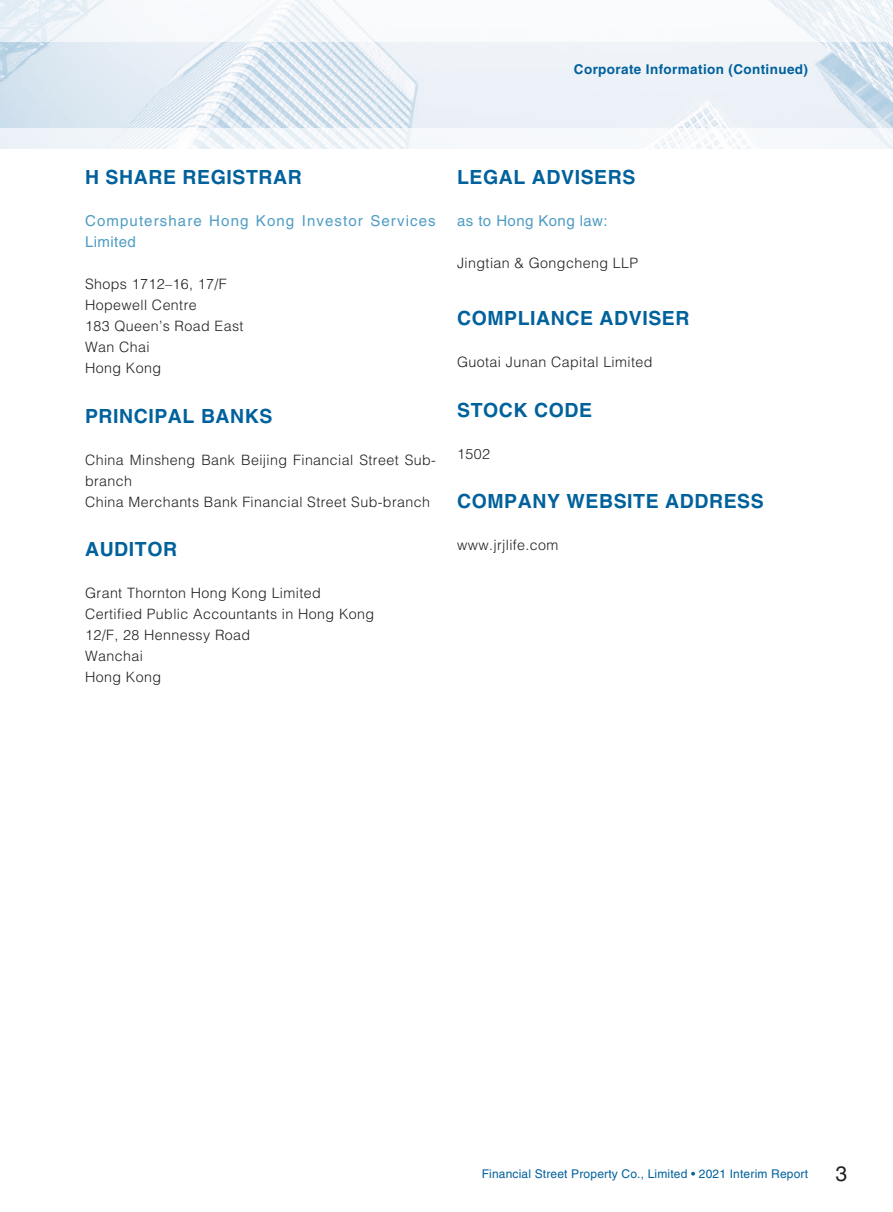
<style>
.page{position:relative;width:893px;height:1212px;background:#fff}
.page>*{position:absolute;margin:0;border:0;box-sizing:border-box;transform-origin:0 0}
.t1{font:21px "Helvetica LT Std";color:#231f20}
.t2{font:700 19.5px "Helvetica LT Std";letter-spacing:.03em;color:#00619c}
.t3{font:15px/21px "Helvetica LT Std";letter-spacing:.075em;color:#4f9dc4}
.t4{font:15px "Helvetica LT Std";letter-spacing:.03em;color:#4f9dc4}
.t5{font:300 14.25px/21px "Helvetica LT Std";letter-spacing:.03em;color:#231f20}
.t6{font:700 13.5px "Helvetica LT Std";letter-spacing:.03em;color:#00619c}
.t7{font:12px "Helvetica LT Std";letter-spacing:.015em;color:#00619c}
</style>
<div class="page">
<img style="left:0;top:0;width:893px;height:149px">
<img style="left:0;top:43px;width:893px;height:85px">
<p class="t6" style="left:574px;top:61px;width:236px">Corporate Information (Continued)</p>
<h2 class="t2" style="left:85px;top:165px;width:218px">H SHARE REGISTRAR</h2>
<p class="t3" style="left:85px;top:210px;width:352px">Computershare Hong Kong Investor Services<br>Limited</p>
<p class="t5" style="left:85px;top:273px;width:160px">Shops 1712–16, 17/F<br>Hopewell Centre<br>183 Queen’s Road East<br>Wan Chai<br>Hong Kong</p>
<h2 class="t2" style="left:85px;top:404px;width:189px">PRINCIPAL BANKS</h2>
<p class="t5" style="left:85px;top:449px;width:352px">China Minsheng Bank Beijing Financial Street Sub&shy;branch<br>China Merchants Bank Financial Street Sub-branch</p>
<h2 class="t2" style="left:85px;top:537px;width:94px">AUDITOR</h2>
<p class="t5" style="left:85px;top:582px;width:291px">Grant Thornton Hong Kong Limited<br>Certified Public Accountants in Hong Kong<br>12/F, 28 Hennessy Road<br>Wanchai<br>Hong Kong</p>
<h2 class="t2" style="left:457px;top:165px;width:180px">LEGAL ADVISERS</h2>
<p class="t4" style="left:457px;top:212px;width:152px">as to Hong Kong law:</p>
<p class="t5" style="left:457px;top:252px;width:183px">Jingtian &amp; Gongcheng LLP</p>
<h2 class="t2" style="left:457px;top:306px;width:234px">COMPLIANCE ADVISER</h2>
<p class="t5" style="left:457px;top:351px;width:197px">Guotai Junan Capital Limited</p>
<h2 class="t2" style="left:457px;top:398px;width:136px">STOCK CODE</h2>
<p class="t5" style="left:457px;top:443px;width:34px">1502</p>
<h2 class="t2" style="left:457px;top:489px;width:308px">COMPANY WEBSITE ADDRESS</h2>
<p class="t5" style="left:457px;top:534px;width:103px">www.jrjlife.com</p>
<p class="t7" style="left:482px;top:1166px;width:328px">Financial Street Property Co., Limited • 2021 Interim Report</p>
<h1 class="t1" style="left:836px;top:1161px;width:13px">3</h1>
</div>
